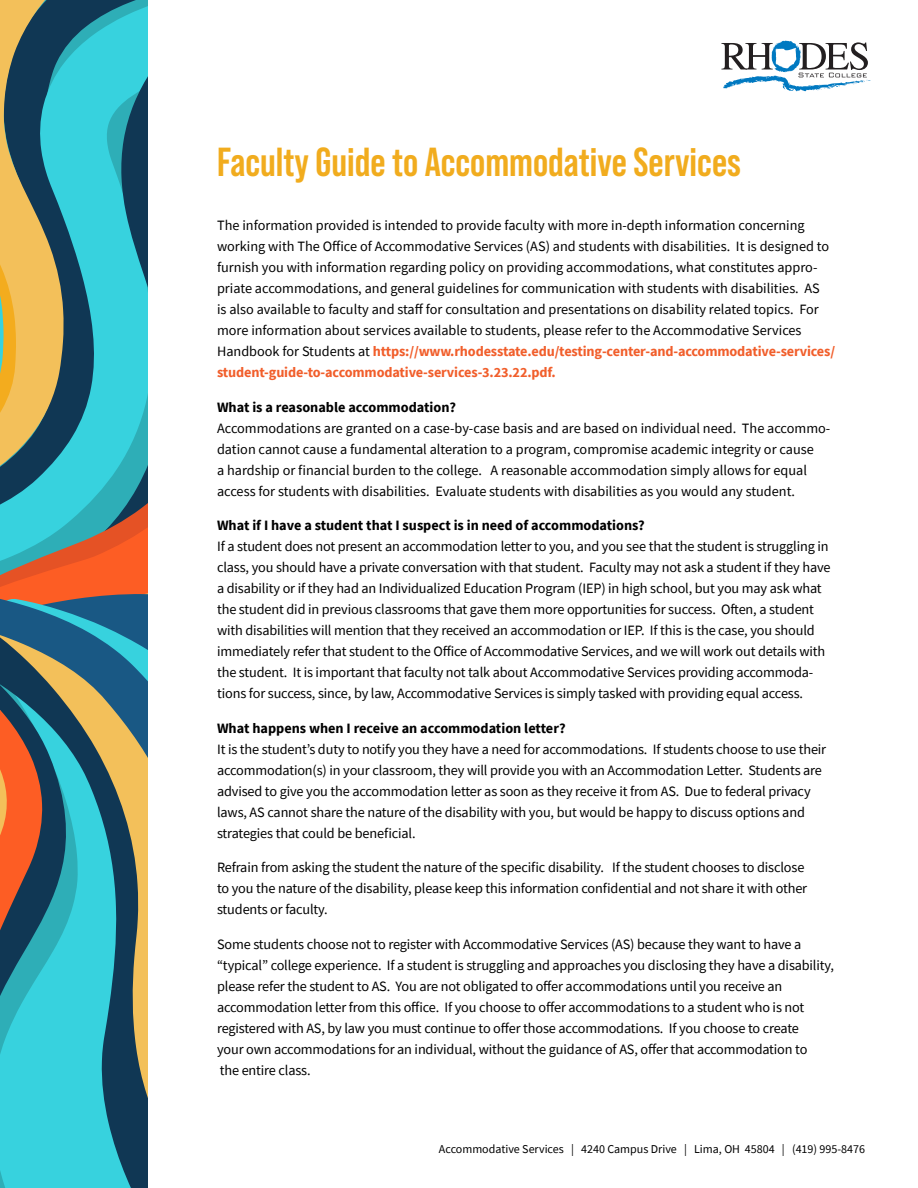
<style>
.page{position:relative;width:918px;height:1188px;background:#fff}
.page>*{position:absolute;margin:0;border:0;box-sizing:border-box;transform-origin:0 0}
.t1{font:700 40.5px "Bebas Neue Pro";color:#f1ac1e}
.t2{font:14.25px/21px "Source Sans Pro";letter-spacing:-.01em;color:#000}
.t3{font:700 14.25px "Source Sans Pro";color:#000}
.t4{font:12px "Source Sans Pro";color:#000}
.s1{font-weight:700;color:#f15e2b}
</style>
<div class="page">
<svg style="left:0;top:523px;width:148px;height:61px;background:#ad7c5f"></svg>
<svg style="left:0;top:0;width:148px;height:523px;background:#529e96"></svg>
<svg style="left:0;top:584px;width:148px;height:604px;background:#4f8d8e"></svg>
<svg style="left:721px;top:41px;width:150px;height:51px"></svg>
<h1 class="t1" style="left:217px;top:138px;width:525px">Faculty Guide to Accommodative Services</h1>
<p class="t2" style="left:217px;top:215px;width:620px">The information provided is intended to provide faculty with more in-depth information concerning working with The Office of Accommodative Services (AS) and students with disabilities. It is designed to furnish you with information regarding policy on providing accommodations, what constitutes appro&shy;priate accommodations, and general guidelines for communication with students with disabilities. AS<br>is also available to faculty and staff for consultation and presentations on disability related topics. For more information about services available to students, please refer to the Accommodative Services Handbook for Students at <span class="s1">https://www.rhodesstate.edu/testing-center-and-accommodative-services/ student-guide-to-accommodative-services-3.23.22.pdf.</span></p>
<p class="t3" style="left:217px;top:397px;width:240px">What is a reasonable accommodation?</p>
<p class="t2" style="left:217px;top:417px;width:615px">Accommodations are granted on a case-by-case basis and are based on individual need. The accommo&shy;dation cannot cause a fundamental alteration to a program, compromise academic integrity or cause<br>a hardship or financial burden to the college. A reasonable accommodation simply allows for equal access for students with disabilities. Evaluate students with disabilities as you would any student.</p>
<p class="t3" style="left:217px;top:516px;width:429px">What if I have a student that I suspect is in need of accommodations?</p>
<p class="t2" style="left:217px;top:536px;width:615px">If a student does not present an accommodation letter to you, and you see that the student is struggling in class, you should have a private conversation with that student. Faculty may not ask a student if they have a disability or if they had an Individualized Education Program (IEP) in high school, but you may ask what the student did in previous classrooms that gave them more opportunities for success. Often, a student with disabilities will mention that they received an accommodation or IEP. If this is the case, you should immediately refer that student to the Office of Accommodative Services, and we will work out details with the student. It is important that faculty not talk about Accommodative Services providing accommoda&shy;tions for success, since, by law, Accommodative Services is simply tasked with providing equal access.</p>
<p class="t3" style="left:217px;top:718px;width:350px">What happens when I receive an accommodation letter?</p>
<p class="t2" style="left:217px;top:739px;width:611px">It is the student’s duty to notify you they have a need for accommodations. If students choose to use their accommodation(s) in your classroom, they will provide you with an Accommodation Letter. Students are advised to give you the accommodation letter as soon as they receive it from AS. Due to federal privacy laws, AS cannot share the nature of the disability with you, but would be happy to discuss options and strategies that could be beneficial.</p>
<p class="t2" style="left:217px;top:857px;width:592px">Refrain from asking the student the nature of the specific disability. If the student chooses to disclose to you the nature of the disability, please keep this information confidential and not share it with other students or faculty.</p>
<p class="t2" style="left:217px;top:934px;width:618px">Some students choose not to register with Accommodative Services (AS) because they want to have a “typical” college experience. If a student is struggling and approaches you disclosing they have a disability, please refer the student to AS. You are not obligated to offer accommodations until you receive an accommodation letter from this office. If you choose to offer accommodations to a student who is not registered with AS, by law you must continue to offer those accommodations. If you choose to create<br>your own accommodations for an individual, without the guidance of AS, offer that accommodation to<br>the entire class.</p>
<p class="t4" style="left:439px;top:1141px;width:428px">Accommodative Services | 4240 Campus Drive | Lima, OH 45804 | (419) 995-8476</p>
</div>
